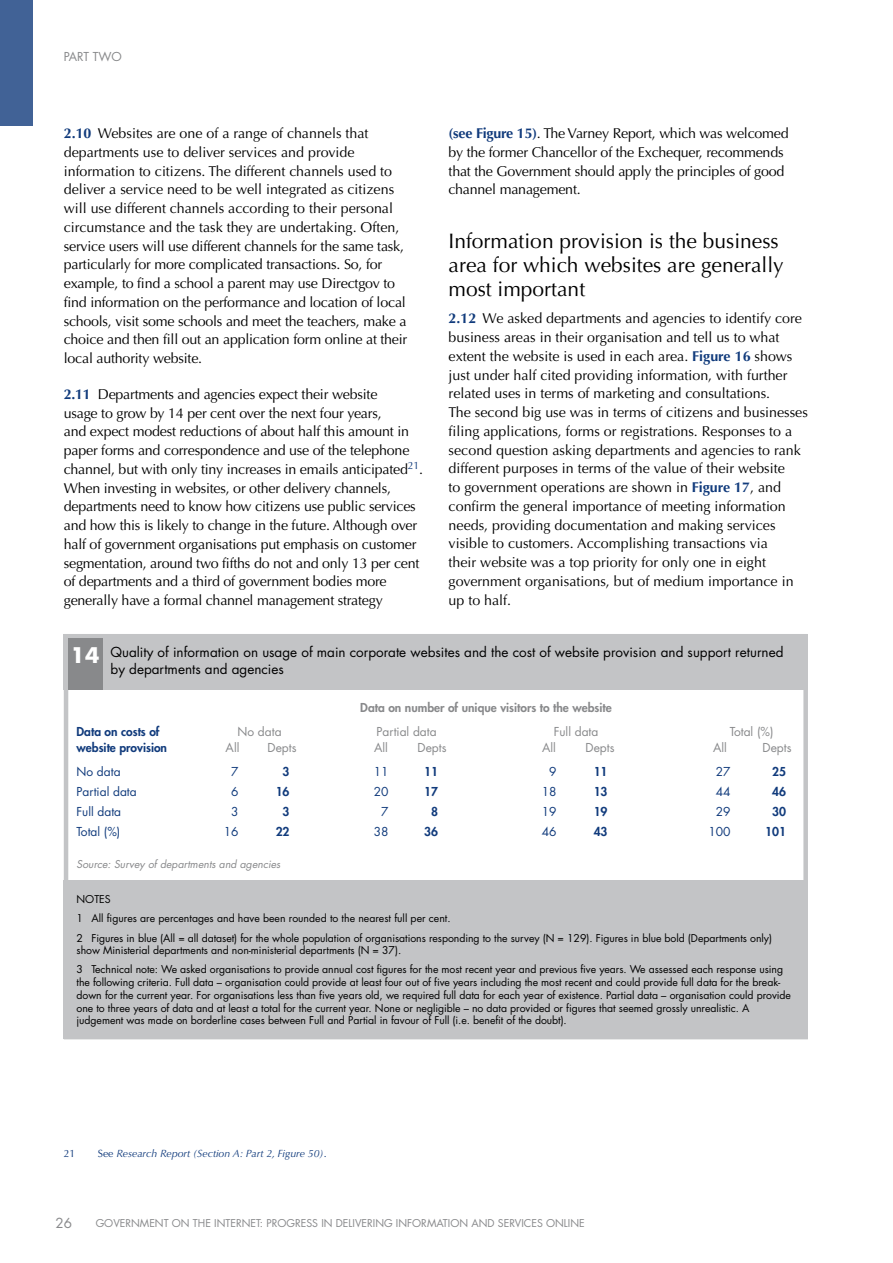
<style>
.page{position:relative;width:893px;height:1263px;background:#fff}
.page>*{position:absolute;margin:0;border:0;box-sizing:border-box;transform-origin:0 0}
.Head_2{font:21px/24px "Optima LT Std";color:#000}
.t1{font:700 21px "Futura Std";color:#fff}
.body_text{font:14.25px/18.8px "Optima LT Std";letter-spacing:-.015em;color:#000}
.Figure_title{font:13.5px/16.5px "Futura Std";color:#000}
.t2{font:13.5px "Futura Std";color:#88898b}
.Figure_sub_head_2{font:12px "Futura Std";color:#88898b}
.Figure_text{font:12px "Futura Std";color:#113b7c}
.Figure_sub_head{font:800 12px "Futura Std";color:#88898b}
.Figure_text-2{font:800 12px "Futura Std";color:#113b7c}
.Figure_sub_head_2-2{font:800 12px "Futura Std";color:#113b7c}
.Figure_notes{font:10.5px/12.8px "Futura Std";letter-spacing:-.005em;color:#000}
.t3{font:10.5px "Futura Std";color:#88898b}
.footnotes{font:italic 10.5px "Optima LT Std";color:#113b7c}
.Figure_source{font:italic 10.5px "Futura Std";color:#88898b}
.footnotes-2{font:10.5px "Optima LT Std";color:#113b7c}
.s1{font-weight:700;color:#113b7c}
.s2{font-style:normal}
</style>
<div class="page">
<div style="left:0;top:0;width:33px;height:125px;background:#416296"></div>
<div style="left:64px;top:634px;width:744px;height:55px;background:#c3c4c6"></div>
<div style="left:68px;top:638px;width:34px;height:51px;background:#88898b"></div>
<div style="left:64px;top:880px;width:744px;height:159px;background:#c3c4c6"></div>
<p class="Figure_sub_head_2" style="left:64px;top:49px;width:8px">part</p>
<p class="Figure_sub_head_2" style="left:93px;top:49px;width:11px">two</p>
<p class="body_text" style="left:64px;top:124px;width:345px"><span class="s1">2.10</span> Websites are one of a range of channels that departments use to deliver services and provide information to citizens. The different channels used to deliver a service need to be well integrated as citizens will use different channels according to their personal circumstance and the task they are undertaking. Often, service users will use different channels for the same task, particularly for more complicated transactions. So, for example, to find a school a parent may use Directgov to find information on the performance and location of local schools, visit some schools and meet the teachers, make a choice and then fill out an application form online at their local authority website.</p>
<p class="body_text" style="left:64px;top:385px;width:361px"><span class="s1">2.11</span> Departments and agencies expect their website<br>usage to grow by 14 per cent over the next four years,<br>and expect modest reductions of about half this amount in paper forms and correspondence and use of the telephone channel, but with only tiny increases in emails anticipated<sup>21</sup>.<br>When investing in websites, or other delivery channels, departments need to know how citizens use public services and how this is likely to change in the future. Although over half of government organisations put emphasis on customer segmentation, around two fifths do not and only 13 per cent of departments and a third of government bodies more generally have a formal channel management strategy</p>
<p class="body_text" style="left:449px;top:124px;width:342px"><span class="s1">(see Figure 15)</span>. The Varney Report, which was welcomed by the former Chancellor of the Exchequer, recommends that the Government should apply the principles of good channel management.</p>
<p class="Head_2" style="left:449px;top:229px;width:337px">Information provision is the business area for which websites are generally most important</p>
<p class="body_text" style="left:449px;top:309px;width:361px"><span class="s1">2.12</span> We asked departments and agencies to identify core business areas in their organisation and tell us to what extent the website is used in each area. <span class="s1">Figure 16</span> shows just under half cited providing information, with further related uses in terms of marketing and consultations.<br>The second big use was in terms of citizens and businesses filing applications, forms or registrations. Responses to a second question asking departments and agencies to rank different purposes in terms of the value of their website<br>to government operations are shown in <span class="s1">Figure 17</span>, and confirm the general importance of meeting information needs, providing documentation and making services visible to customers. Accomplishing transactions via<br>their website was a top priority for only one in eight government organisations, but of medium importance in up to half.</p>
<p class="t1" style="left:71px;top:641px;width:30px">14</p>
<p class="Figure_title" style="left:111px;top:644px;width:674px">Quality of information on usage of main corporate websites and the cost of website provision and support returned by departments and agencies</p>
<p class="Figure_sub_head" style="left:360px;top:700px;width:253px">Data on number of unique visitors to the website</p>
<p class="Figure_sub_head_2-2" style="left:77px;top:724px;width:85px">Data on costs of</p>
<p class="Figure_sub_head_2" style="left:237px;top:724px;width:46px">No data</p>
<p class="Figure_sub_head_2" style="left:376px;top:724px;width:62px">Partial data</p>
<p class="Figure_sub_head_2" style="left:554px;top:724px;width:46px">Full data</p>
<p class="Figure_sub_head_2" style="left:730px;top:724px;width:45px">Total (%)</p>
<p class="Figure_sub_head_2-2" style="left:77px;top:740px;width:92px">website provision</p>
<p class="Figure_sub_head_2" style="left:226px;top:740px;width:15px">All</p>
<p class="Figure_sub_head_2" style="left:268px;top:740px;width:30px">Depts</p>
<p class="Figure_sub_head_2" style="left:374px;top:740px;width:15px">All</p>
<p class="Figure_sub_head_2" style="left:418px;top:740px;width:30px">Depts</p>
<p class="Figure_sub_head_2" style="left:542px;top:740px;width:15px">All</p>
<p class="Figure_sub_head_2" style="left:586px;top:740px;width:30px">Depts</p>
<p class="Figure_sub_head_2" style="left:713px;top:740px;width:15px">All</p>
<p class="Figure_sub_head_2" style="left:763px;top:740px;width:30px">Depts</p>
<p class="Figure_text" style="left:77px;top:764px;width:46px">No data</p>
<p class="Figure_text" style="left:231px;top:764px;width:9px">7</p>
<p class="Figure_text-2" style="left:283px;top:764px;width:8px">3</p>
<p class="Figure_text" style="left:374px;top:764px;width:16px">11</p>
<p class="Figure_text-2" style="left:424px;top:764px;width:15px">11</p>
<p class="Figure_text" style="left:549px;top:764px;width:9px">9</p>
<p class="Figure_text-2" style="left:594px;top:764px;width:15px">11</p>
<p class="Figure_text" style="left:716px;top:764px;width:16px">27</p>
<p class="Figure_text-2" style="left:772px;top:764px;width:15px">25</p>
<p class="Figure_text" style="left:77px;top:784px;width:62px">Partial data</p>
<p class="Figure_text" style="left:231px;top:784px;width:9px">6</p>
<p class="Figure_text-2" style="left:276px;top:784px;width:15px">16</p>
<p class="Figure_text" style="left:374px;top:784px;width:16px">20</p>
<p class="Figure_text-2" style="left:424px;top:784px;width:15px">17</p>
<p class="Figure_text" style="left:542px;top:784px;width:16px">18</p>
<p class="Figure_text-2" style="left:594px;top:784px;width:15px">13</p>
<p class="Figure_text" style="left:716px;top:784px;width:16px">44</p>
<p class="Figure_text-2" style="left:772px;top:784px;width:15px">46</p>
<p class="Figure_text" style="left:77px;top:804px;width:46px">Full data</p>
<p class="Figure_text" style="left:231px;top:804px;width:9px">3</p>
<p class="Figure_text-2" style="left:283px;top:804px;width:8px">3</p>
<p class="Figure_text" style="left:381px;top:804px;width:9px">7</p>
<p class="Figure_text-2" style="left:431px;top:804px;width:8px">8</p>
<p class="Figure_text" style="left:542px;top:804px;width:16px">19</p>
<p class="Figure_text-2" style="left:594px;top:804px;width:15px">19</p>
<p class="Figure_text" style="left:716px;top:804px;width:16px">29</p>
<p class="Figure_text-2" style="left:772px;top:804px;width:15px">30</p>
<p class="Figure_text" style="left:77px;top:824px;width:45px">Total (%)</p>
<p class="Figure_text" style="left:224px;top:824px;width:16px">16</p>
<p class="Figure_text-2" style="left:276px;top:824px;width:15px">22</p>
<p class="Figure_text" style="left:374px;top:824px;width:16px">38</p>
<p class="Figure_text-2" style="left:424px;top:824px;width:15px">36</p>
<p class="Figure_text" style="left:542px;top:824px;width:16px">46</p>
<p class="Figure_text-2" style="left:594px;top:824px;width:15px">43</p>
<p class="Figure_text" style="left:708px;top:824px;width:24px">100</p>
<p class="Figure_text-2" style="left:765px;top:824px;width:22px">101</p>
<p class="Figure_source" style="left:77px;top:857px;width:205px">Source: Survey of departments and agencies</p>
<p class="Figure_notes" style="left:77px;top:893px;width:16px">Note</p>
<p class="Figure_notes" style="left:105px;top:893px;width:7px">S</p>
<p class="Figure_notes" style="left:77px;top:912px;width:376px">1 All figures are percentages and have been rounded to the nearest full per cent.</p>
<p class="Figure_notes" style="left:77px;top:931px;width:697px">2 Figures in blue (All = all dataset) for the whole population of organisations responding to the survey (N = 129). Figures in blue bold (Departments only) show Ministerial departments and non-ministerial departments (N = 37).</p>
<p class="Figure_notes" style="left:77px;top:963px;width:716px">3 Technical note: We asked organisations to provide annual cost figures for the most recent year and previous five years. We assessed each response using the following criteria. Full data – organisation could provide at least four out of five years including the most recent and could provide full data for the break&shy;down for the current year. For organisations less than five years old, we required full data for each year of existence. Partial data – organisation could provide one to three years of data and at least a total for the current year. None or negligible – no data provided or figures that seemed grossly unrealistic. A judgement was made on borderline cases between Full and Partial in favour of Full (i.e. benefit of the doubt).</p>
<p class="footnotes-2" style="left:64px;top:1147px;width:13px">21</p>
<p class="footnotes" style="left:98px;top:1147px;width:230px"><span class="s2">See</span> Research Report (Section A: Part 2, Figure 50)<span class="s2">.</span></p>
<p class="t2" style="left:55px;top:1214px;width:18px">26</p>
<p class="t3" style="left:96px;top:1216px;width:17px">Government</p>
<p class="t3" style="left:172px;top:1216px;width:28px">on the</p>
<p class="t3" style="left:214px;top:1216px;width:10px">Internet</p>
<p class="t3" style="left:260px;top:1216px;width:20px">: Progress</p>
<p class="t3" style="left:321px;top:1216px;width:29px">in Delivering</p>
<p class="t3" style="left:396px;top:1216px;width:11px">Information</p>
<p class="t3" style="left:471px;top:1216px;width:9px">and</p>
<p class="t3" style="left:498px;top:1216px;width:13px">Services</p>
<p class="t3" style="left:546px;top:1216px;width:16px">Online</p>
</div>
